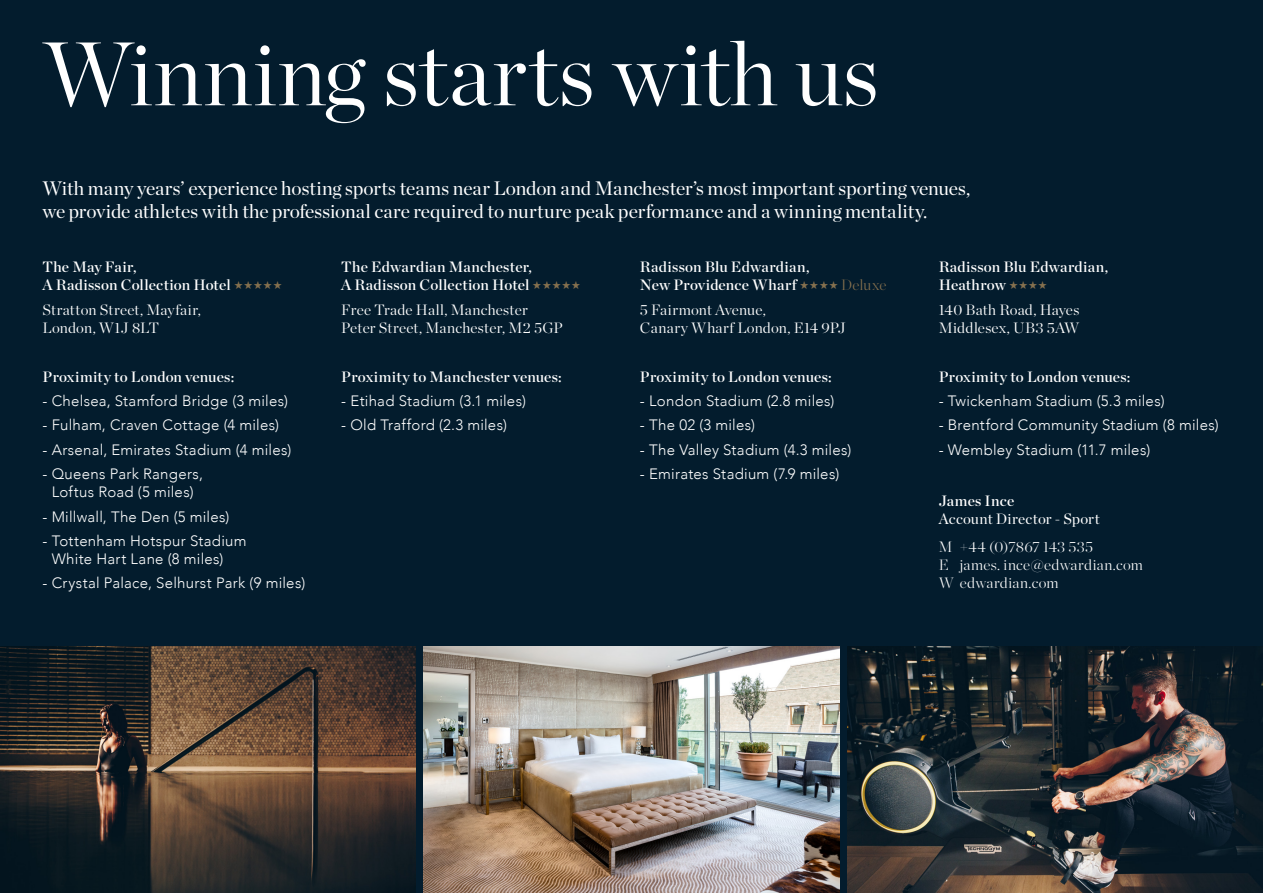
<style>
.page{position:relative;width:1263px;height:893px;background:#031c2d}
.page>*{position:absolute;margin:0;border:0;box-sizing:border-box;transform-origin:0 0}
.t1{font:300 90px "Chronicle Display";color:#fff}
.t2{font:19.5px/22.5px "Chronicle Display";color:#fff}
.t3{font:300 15px/18px "Avenir";letter-spacing:.015em;color:#fff;text-align:center}
.t4{font:15px/18px "Chronicle Display Semi";letter-spacing:.015em;color:#fff}
.t5{font:300 15px/18px "Chronicle Display";letter-spacing:.01em;color:#fff}
.t6{font:200 15px/18px "Chronicle Display";letter-spacing:.015em;color:#fff}
.t7{font:15px "Chronicle Display";letter-spacing:.02em;color:#fff}
.s1{font-family:"Menlo";color:#85704e}
.s2{font-family:"Chronicle Display";font-weight:200;color:#85704e}
</style>
<div class="page">
<img style="left:424px;top:646px;width:415px;height:247px">
<img style="left:848px;top:646px;width:415px;height:247px">
<img style="left:0;top:646px;width:415px;height:247px">
<h1 class="t1" style="left:43px;top:5px;width:838px">Winning starts with us</h1>
<h2 class="t2" style="left:43px;top:176px;width:929px">With many years’ experience hosting sports teams near London and Manchester’s most important sporting venues, we provide athletes with the professional care required to nurture peak performance and a winning mentality.</h2>
<p class="t4" style="left:43px;top:257px;width:241px">The May Fair,<br>A Radisson Collection Hotel <span class="s1">★★★★★</span></p>
<p class="t5" style="left:43px;top:299px;width:160px">Stratton Street, Mayfair,<br>London, W1J 8LT</p>
<p class="t4" style="left:43px;top:366px;width:193px">Proximity to London venues:</p>
<p class="t3" style="left:43px;top:392px;width:247px">- Chelsea, Stamford Bridge (3 miles)</p>
<p class="t3" style="left:43px;top:416px;width:238px">- Fulham, Craven Cottage (4 miles)</p>
<p class="t3" style="left:43px;top:441px;width:250px">- Arsenal, Emirates Stadium (4 miles)</p>
<p class="t3" style="left:43px;top:465px;width:162px">- Queens Park Rangers,<br>Loftus Road (5 miles)</p>
<p class="t3" style="left:43px;top:507px;width:188px">- Millwall, The Den (5 miles)</p>
<p class="t3" style="left:52px;top:532px;width:196px;text-align:left;text-indent:-9px">- Tottenham Hotspur Stadium<br>White Hart Lane (8 miles)</p>
<p class="t3" style="left:43px;top:574px;width:264px">- Crystal Palace, Selhurst Park (9 miles)</p>
<p class="t4" style="left:341px;top:257px;width:241px">The Edwardian Manchester,<br>A Radisson Collection Hotel <span class="s1">★★★★★</span></p>
<p class="t5" style="left:341px;top:299px;width:223px">Free Trade Hall, Manchester<br>Peter Street, Manchester, M2 5GP</p>
<p class="t4" style="left:341px;top:366px;width:222px">Proximity to Manchester venues:</p>
<p class="t3" style="left:341px;top:392px;width:186px">- Etihad Stadium (3.1 miles)</p>
<p class="t3" style="left:341px;top:416px;width:167px">- Old Trafford (2.3 miles)</p>
<p class="t4" style="left:640px;top:257px;width:248px">Radisson Blu Edwardian,<br>New Providence Wharf <span class="s1">★★★★</span> <span class="s2">Deluxe</span></p>
<p class="t5" style="left:640px;top:299px;width:207px">5 Fairmont Avenue,<br>Canary Wharf London, E14 9PJ</p>
<p class="t4" style="left:640px;top:366px;width:193px">Proximity to London venues:</p>
<p class="t3" style="left:640px;top:392px;width:196px">- London Stadium (2.8 miles)</p>
<p class="t3" style="left:640px;top:416px;width:117px">- The 02 (3 miles)</p>
<p class="t3" style="left:640px;top:441px;width:213px">- The Valley Stadium (4.3 miles)</p>
<p class="t3" style="left:640px;top:465px;width:201px">- Emirates Stadium (7.9 miles)</p>
<p class="t4" style="left:939px;top:257px;width:171px">Radisson Blu Edwardian,<br>Heathrow <span class="s1">★★★★</span></p>
<p class="t5" style="left:939px;top:299px;width:142px">140 Bath Road, Hayes<br>Middlesex, UB3 5AW</p>
<p class="t4" style="left:939px;top:366px;width:193px">Proximity to London venues:</p>
<p class="t3" style="left:939px;top:392px;width:227px">- Twickenham Stadium (5.3 miles)</p>
<p class="t3" style="left:939px;top:416px;width:281px">- Brentford Community Stadium (8 miles)</p>
<p class="t3" style="left:939px;top:440px;width:213px">- Wembley Stadium (11.7 miles)</p>
<p class="t4" style="left:939px;top:490px;width:77px">James Ince</p>
<p class="t7" style="left:939px;top:507px;width:163px">Account Director - Sport</p>
<p class="t6" style="left:939px;top:536px;width:206px">M +44 (0)7867 143 535<br>E james. ince@edwardian.com<br>W edwardian.com</p>
</div>
